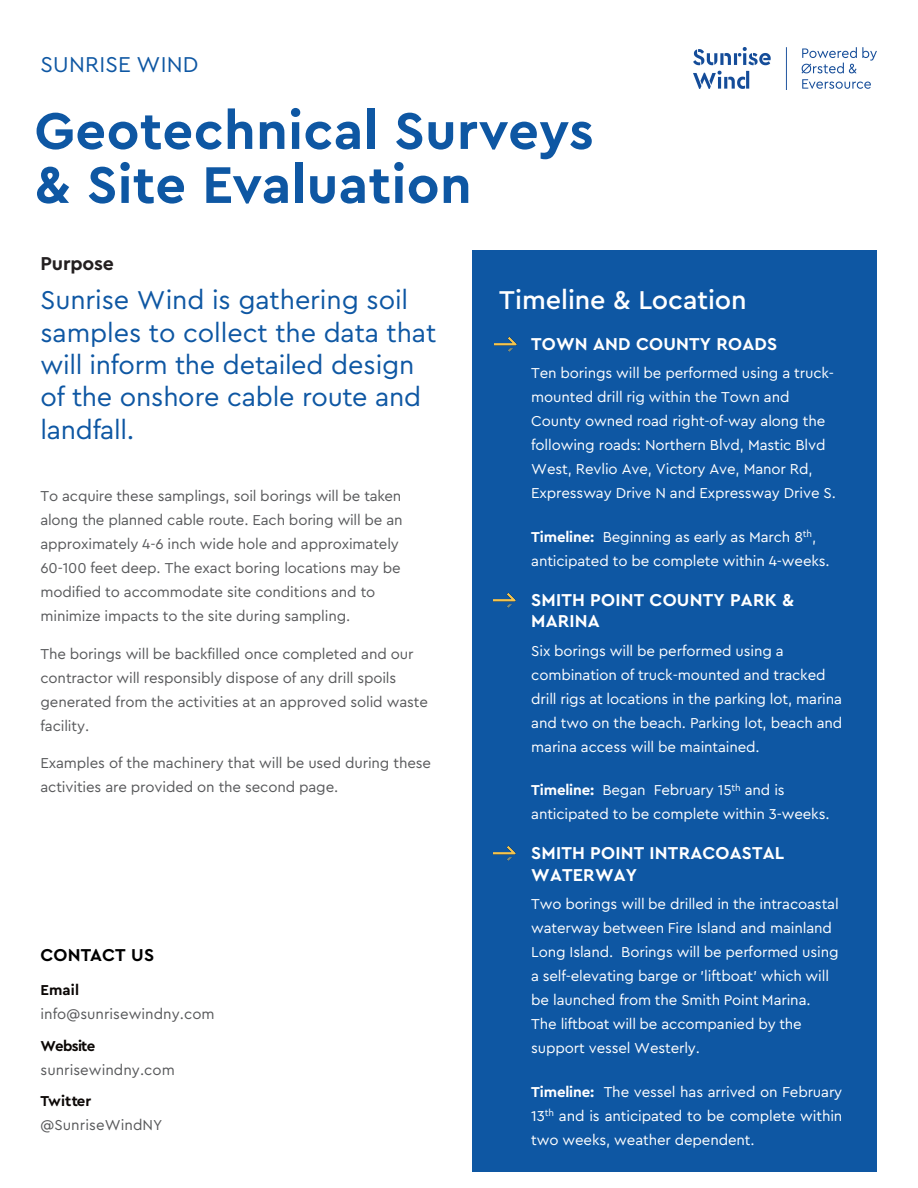
<style>
.page{position:relative;width:918px;height:1188px;background:#fff}
.page>*{position:absolute;margin:0;border:0;box-sizing:border-box;transform-origin:0 0}
._01_Page_Head{font:700 54px/54px "Cera Pro";letter-spacing:.01em;color:#0e57a3}
._03_Callout_Head{font:27px/32.4px "Cera Pro";letter-spacing:-.005em;color:#0e57a3}
._02_Intro_Small{font:500 27px "Cera Pro";letter-spacing:-.005em;color:#fff}
._01_Page_Head_eyebro{font:22.5px "Cera Pro";letter-spacing:.01em;color:#0e57a3}
._03_Callout_Head-2{font:700 19.5px "Cera Pro";letter-spacing:-.01em;color:#231f20}
._05_Sidebar_Body{font:700 18px/21.6px "Cera Pro";letter-spacing:.01em;color:#fff}
._03_Callout_Head-3{font:700 18px "Cera Pro";letter-spacing:.01em;color:#000}
._05_Sidebar_Body-2{font:15px/24px "Cera Pro";letter-spacing:-.01em;color:#fff}
._03_Callout_Head-4{font:15px/24px "Cera Pro";letter-spacing:-.01em;color:#58595b}
._05_Sidebar_Body-3{font:15px/24px "Cera Pro";letter-spacing:-.01em;color:#fff}
._03_Callout_Head-5{font:15px/24px "Cera Pro";letter-spacing:-.01em;color:#58595b}
._03_Callout_Head-6{font:15px/24px "Cera Pro";color:#57585a}
.s1{font-style:inherit}
.s2{font-weight:700;color:#0c0806}
.s3{font-weight:700}
</style>
<div class="page">
<div style="left:472px;top:250px;width:406px;height:921px;background:#0e57a3"></div>
<img style="left:494px;top:336px;width:23px;height:16px">
<img style="left:494px;top:845px;width:22px;height:16px">
<img style="left:494px;top:592px;width:22px;height:16px">
<img style="left:694px;top:48px;width:182px;height:42px">
<p class="_01_Page_Head_eyebro" style="left:40px;top:50px;width:160px">SUNRISE WIND</p>
<p class="_01_Page_Head" style="left:34px;top:102px;width:561px">Geotechnical Surveys &amp; Site Evaluation</p>
<p class="_03_Callout_Head-2" style="left:40px;top:251px;width:75px">Purpose</p>
<p class="_03_Callout_Head" style="left:40px;top:283px;width:397px">Sunrise Wind is gathering soil samples to collect <span class="s1">the</span> data that will inform the detailed design of the onshore cable route and landfall.</p>
<p class="_03_Callout_Head-4" style="left:40px;top:483px;width:364px">To acquire these samplings, soil borings will be taken along the planned cable route. Each boring will be an approximately 4-6 inch wide hole and approximately 60-100 feet deep<span class="s1">.</span> The exact boring locations may be modified to accommodate site conditions and to minimize impacts to the site during sampling.</p>
<p class="_03_Callout_Head-4" style="left:40px;top:641px;width:389px">The borings will be backfilled once completed and our contractor will responsibly dispose of any drill spoils generated from the activities at an approved solid waste facility.</p>
<p class="_03_Callout_Head-5" style="left:41px;top:750px;width:392px">Examples of the machinery that will be used during these activities are provided on the second page.</p>
<p class="_03_Callout_Head-3" style="left:41px;top:943px;width:115px">CONTACT US</p>
<p class="_03_Callout_Head-6" style="left:40px;top:978px;width:176px"><span class="s2">Email </span>info@sunrisewindny.com</p>
<p class="_03_Callout_Head-6" style="left:40px;top:1033px;width:136px"><span class="s2">Website </span>sunrisewindny.com</p>
<p class="_03_Callout_Head-6" style="left:40px;top:1089px;width:124px"><span class="s2">Twitter </span>@SunriseWindNY</p>
<p class="_02_Intro_Small" style="left:499px;top:282px;width:249px">Timeline &amp; Location</p>
<p class="_05_Sidebar_Body" style="left:531px;top:332px;width:247px">TOWN AND COUNTY ROADS</p>
<p class="_05_Sidebar_Body-3" style="left:531px;top:361px;width:306px">Ten <span class="s1">borings will be performed using a truck&shy;mounted drill rig within the</span> Town and County owned road right-of-way along the following roads: Northern Blvd, Mastic Blvd West, Revlio Ave, Victory Ave, Manor Rd, Expressway Drive N and Expressway Drive S<span class="s1">.</span></p>
<p class="_05_Sidebar_Body-2" style="left:531px;top:524px;width:300px"><span class="s3">Timeline:</span> <span class="s1">Beginning as early as March 8</span><sup>th</sup><span class="s1">, </span>anticipated to be complete within 4-weeks.</p>
<p class="_05_Sidebar_Body" style="left:531px;top:588px;width:265px">SMITH POINT COUNTY PARK &amp;<br>MARINA</p>
<p class="_05_Sidebar_Body-2" style="left:531px;top:638px;width:313px">Six borings will be performed using a combination of truck-mounted and tracked drill rigs at locations in the parking lot, marina and two on the beach. Parking lot, beach and marina access will be maintained.</p>
<p class="_05_Sidebar_Body-2" style="left:531px;top:778px;width:300px"><span class="s3">Timeline:</span> <span class="s1">Began</span> February <span class="s1">15</span><sup>th</sup> and is anticipated to be complete within 3-weeks.</p>
<p class="_05_Sidebar_Body" style="left:531px;top:842px;width:255px">SMITH POINT INTRACOASTAL<br>WATERWAY</p>
<p class="_05_Sidebar_Body-2" style="left:531px;top:892px;width:309px">Two borings will be drilled in the intracoastal waterway between Fire Island and mainland Long Island. Borings will be performed using a self-elevating barge or 'liftboat' which will be launched from the Smith Point Marina.<br>The liftboat will be accompanied by the support vessel Westerly.</p>
<p class="_05_Sidebar_Body-3" style="left:531px;top:1079px;width:313px;text-align:justify"><span class="s3">Timeline:</span> The vessel has arrived on February 13<sup>th</sup> and is anticipated to be complete within two weeks, weather dependent.</p>
</div>
